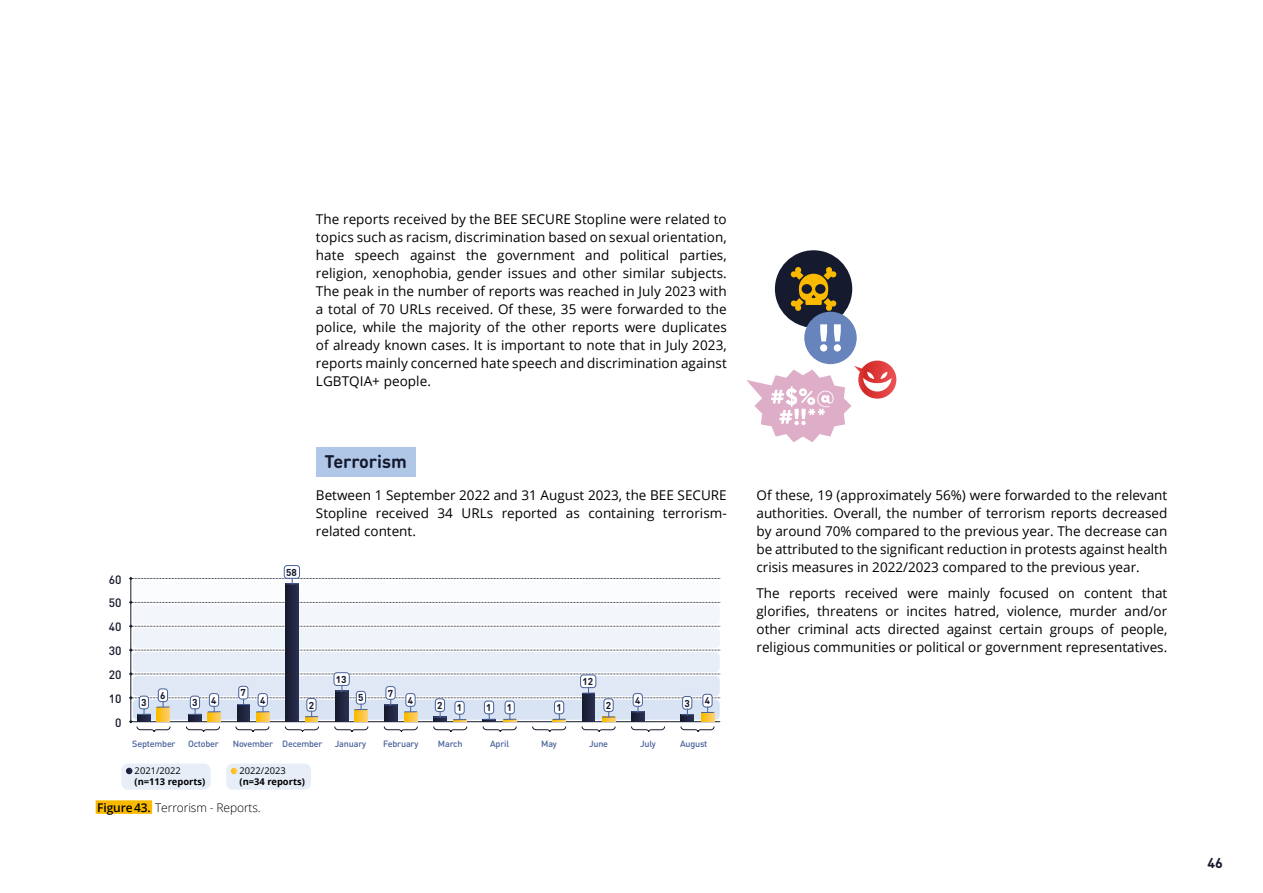
<style>
.page{position:relative;width:1263px;height:893px;background:#fff}
.page>*{position:absolute;margin:0;border:0;box-sizing:border-box;transform-origin:0 0}
.Encart_méthodologie{font:700 18px "DIN Round Pro";color:#161a2e}
.t1{font:700 14.25px "DIN Round Pro";color:#161a2e}
.t2{font:13.5px/18px "Open Sans";color:#000;text-align:justify}
.Mention_de_graphe__figure{font:300 12px "Open Sans";letter-spacing:-.01em;color:#000}
.Graph{font:500 12px "DIN Round Pro";color:#161a2e}
.Graph-2{font:700 9.9px "DIN Round Pro";color:#161a2e}
.Graph-3{font:700 9.3px/11.2px "Open Sans";color:#000}
.Graph-4{font:500 9px "DIN Round Pro";letter-spacing:-.02em;color:#48619a}
.s1{font-weight:400}
.s2{font-weight:600}
</style>
<div class="page">
<div style="left:316px;top:447px;width:99px;height:30px;background:#b1c7e8"></div>
<div style="left:96px;top:800px;width:56px;height:14px;background:#fbba00"></div>
<hr style="left:131px;top:578px;width:1px;height:144px;background:#161a2e">
<div style="left:133px;top:676px;width:587px;height:20px;background:#e0e8f5;border-radius:4px"></div>
<div style="left:133px;top:652px;width:587px;height:20px;background:#e7eef8;border-radius:4px"></div>
<div style="left:133px;top:628px;width:587px;height:20px;background:#eff4fa;border-radius:4px"></div>
<div style="left:133px;top:604px;width:587px;height:21px;background:#f3f6fb;border-radius:4px"></div>
<div style="left:133px;top:580px;width:587px;height:20px;background:#fbfcfd;border-radius:4px"></div>
<svg style="left:129px;top:601px;width:591px;height:3px"></svg>
<svg style="left:129px;top:624px;width:591px;height:4px"></svg>
<svg style="left:129px;top:648px;width:591px;height:4px"></svg>
<svg style="left:129px;top:672px;width:591px;height:4px"></svg>
<svg style="left:286px;top:584px;width:13px;height:101px"></svg>
<div style="left:284px;top:565px;width:16px;height:13px;border:1px solid #48619a;border-radius:3px"></div>
<svg style="left:129px;top:577px;width:591px;height:7px"></svg>
<div style="left:334px;top:673px;width:15px;height:12px;background:#fff;border-radius:3px"></div>
<div style="left:334px;top:672px;width:15px;height:14px;border:1px solid #48619a;border-radius:3px"></div>
<div style="left:581px;top:675px;width:15px;height:13px;background:#fff;border-radius:3px"></div>
<div style="left:580px;top:675px;width:16px;height:13px;border:1px solid #48619a;border-radius:3px"></div>
<svg style="left:129px;top:685px;width:591px;height:47px"></svg>
<div style="left:121px;top:763px;width:90px;height:27px;background:#e7eef8;border-radius:6px"></div>
<svg style="left:126px;top:768px;width:6px;height:6px"></svg>
<div style="left:226px;top:763px;width:85px;height:27px;background:#e7eef8;border-radius:6px"></div>
<svg style="left:231px;top:768px;width:6px;height:6px"></svg>
<div style="left:775px;top:250px;width:77px;height:78px;background:#161a2e;border-radius:50%"></div>
<div style="left:804px;top:312px;width:53px;height:52px;background:#6784bc;border-radius:50%"></div>
<svg style="left:790px;top:267px;width:51px;height:84px"></svg>
<svg style="left:746px;top:361px;width:150px;height:81px"></svg>
<p class="t2" style="left:316px;top:210px;width:412px">The reports received by the BEE SECURE Stopline were related to topics such as racism, discrimination based on sexual orientation, hate speech against the government and political parties, religion, xenophobia, gender issues and other similar subjects.<br>The peak in the number of reports was reached in July 2023 with a total of 70 URLs received. Of these, 35 were forwarded to the police, while the majority of the other reports were duplicates of already known cases. It is important to note that in July 2023, reports mainly concerned hate speech and discrimination against LGBTQIA+ people.</p>
<p class="Encart_méthodologie" style="left:324px;top:449px;width:84px">Terrorism</p>
<p class="t2" style="left:316px;top:486px;width:412px">Between 1 September 2022 and 31 August 2023, the BEE SECURE Stopline received 34 URLs reported as containing terrorism&shy;related content.</p>
<p class="Graph" style="left:109px;top:571px;width:14px">60</p>
<p class="Graph" style="left:109px;top:595px;width:14px">50</p>
<p class="Graph" style="left:109px;top:619px;width:14px">40</p>
<p class="Graph" style="left:109px;top:643px;width:14px">30</p>
<p class="Graph" style="left:109px;top:666px;width:14px">20</p>
<p class="Graph" style="left:109px;top:690px;width:14px">10</p>
<p class="Graph" style="left:115px;top:714px;width:8px">0</p>
<p class="Graph-2" style="left:286px;top:565px;width:12px">58</p>
<p class="Graph-2" style="left:141px;top:696px;width:7px">3</p>
<p class="Graph-2" style="left:160px;top:688px;width:7px">6</p>
<p class="Graph-2" style="left:192px;top:696px;width:7px">3</p>
<p class="Graph-2" style="left:211px;top:693px;width:7px">4</p>
<p class="Graph-2" style="left:241px;top:686px;width:7px">7</p>
<p class="Graph-2" style="left:260px;top:693px;width:7px">4</p>
<p class="Graph-2" style="left:309px;top:698px;width:7px">2</p>
<p class="Graph-2" style="left:336px;top:672px;width:12px">13</p>
<p class="Graph-2" style="left:582px;top:674px;width:12px">12</p>
<p class="Graph-2" style="left:358px;top:691px;width:7px">5</p>
<p class="Graph-2" style="left:388px;top:686px;width:7px">7</p>
<p class="Graph-2" style="left:408px;top:693px;width:7px">4</p>
<p class="Graph-2" style="left:437px;top:698px;width:7px">2</p>
<p class="Graph-2" style="left:457px;top:701px;width:7px">1</p>
<p class="Graph-2" style="left:486px;top:701px;width:7px">1</p>
<p class="Graph-2" style="left:507px;top:701px;width:7px">1</p>
<p class="Graph-2" style="left:556px;top:701px;width:7px">1</p>
<p class="Graph-2" style="left:606px;top:698px;width:7px">2</p>
<p class="Graph-2" style="left:635px;top:693px;width:7px">4</p>
<p class="Graph-2" style="left:684px;top:696px;width:7px">3</p>
<p class="Graph-2" style="left:705px;top:694px;width:7px">4</p>
<p class="Graph-4" style="left:132px;top:738px;width:45px">September</p>
<p class="Graph-4" style="left:188px;top:738px;width:32px">October</p>
<p class="Graph-4" style="left:233px;top:738px;width:91px">November December</p>
<p class="Graph-4" style="left:335px;top:738px;width:33px">January</p>
<p class="Graph-4" style="left:383px;top:738px;width:37px">February</p>
<p class="Graph-4" style="left:438px;top:738px;width:26px">March</p>
<p class="Graph-4" style="left:490px;top:738px;width:20px">April</p>
<p class="Graph-4" style="left:541px;top:738px;width:17px">May</p>
<p class="Graph-4" style="left:589px;top:738px;width:21px">June</p>
<p class="Graph-4" style="left:640px;top:738px;width:17px">July</p>
<p class="Graph-4" style="left:680px;top:738px;width:29px">August</p>
<p class="Graph-3" style="left:135px;top:765px;width:72px"><span class="s1">2021/2022 </span>(n=113 reports)</p>
<p class="Graph-3" style="left:240px;top:765px;width:67px"><span class="s1">2022/2023 </span>(n=34 reports)</p>
<p class="Mention_de_graphe__figure" style="left:97px;top:799px;width:165px"><span class="s2">Figure43.</span> Terrorism - Reports.</p>
<p class="t2" style="left:756px;top:486px;width:412px">Of these, 19 (approximately 56%) were forwarded to the relevant authorities. Overall, the number of terrorism reports decreased by around 70% compared to the previous year. The decrease can be attributed to the significant reduction in protests against health crisis measures in 2022/2023 compared to the previous year.</p>
<p class="t2" style="left:756px;top:584px;width:412px">The reports received were mainly focused on content that glorifies, threatens or incites hatred, violence, murder and/or other criminal acts directed against certain groups of people, religious communities or political or government representatives.</p>
<p class="t1" style="left:1207px;top:853px;width:17px">46</p>
</div>
